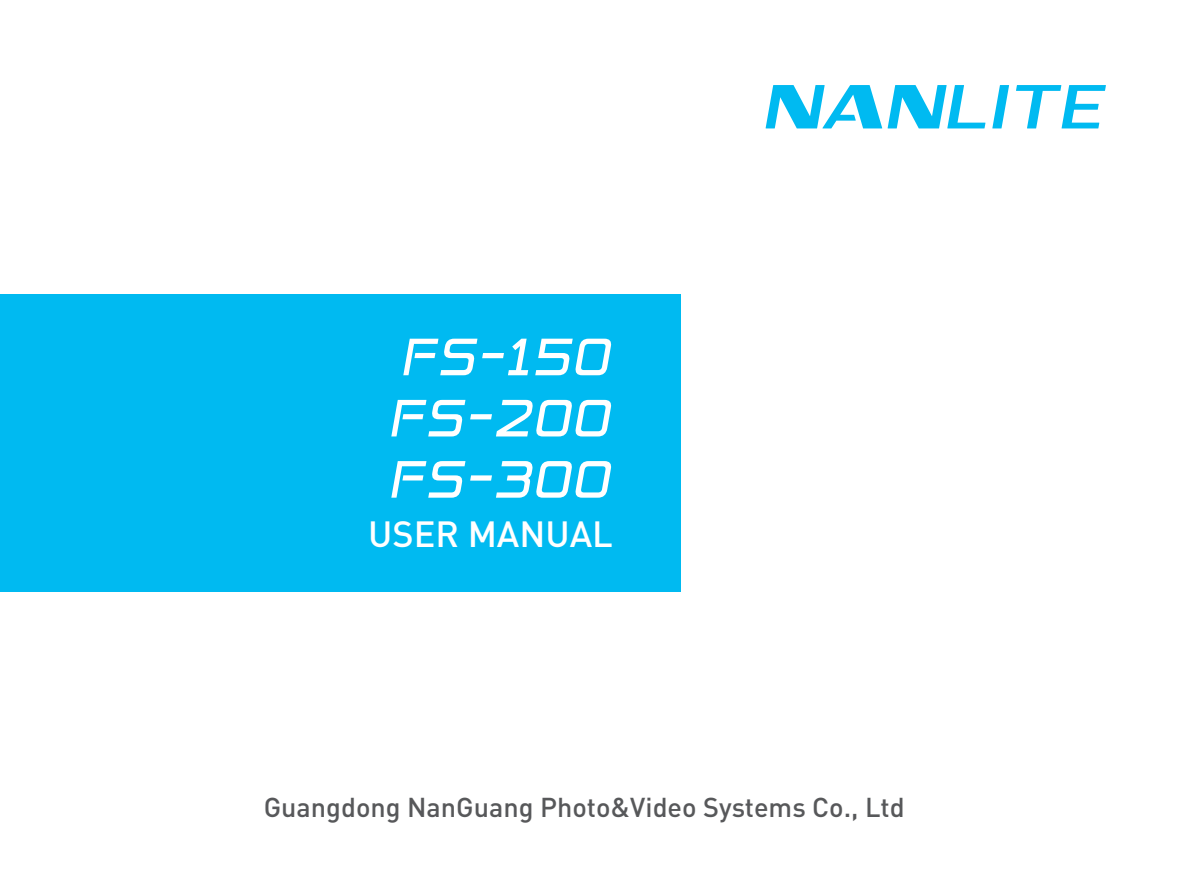
<style>
.page{position:relative;width:1191px;height:893px;background:#fff}
.page>*{position:absolute;margin:0;border:0;box-sizing:border-box;transform-origin:0 0}
.t1{font:51px/61.2px "Anita SSNGV3";color:#fff;text-align:justify}
.t2{font:500 36px "DIN Pro";color:#fff}
.t3{font:500 27px "DIN Pro";color:#57585a}
</style>
<div class="page">
<div style="left:0;top:294px;width:680px;height:298px;background:#00baf1"></div>
<svg style="left:1016px;top:85px;width:90px;height:43px"></svg>
<svg style="left:765px;top:85px;width:220px;height:43px"></svg>
<svg style="left:992px;top:85px;width:17px;height:43px"></svg>
<h1 class="t1" style="left:391px;top:325px;width:224px">FS-150<br>FS-200<br>FS-300</h1>
<h2 class="t2" style="left:368px;top:509px;width:246px">USER MANUAL</h2>
<p class="t3" style="left:264px;top:789px;width:642px">Guangdong NanGuang Photo&amp;Video Systems Co., Ltd</p>
</div>
